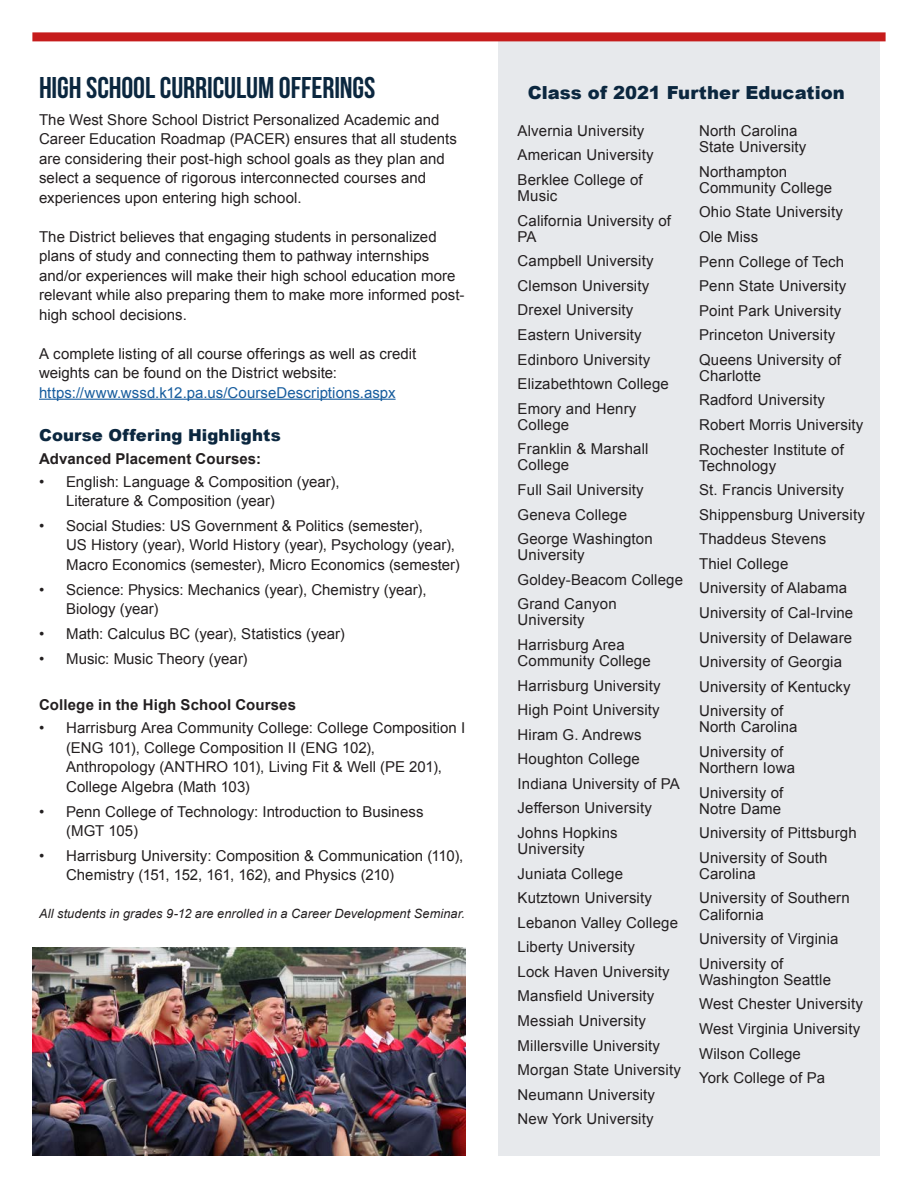
<style>
.page{position:relative;width:918px;height:1188px;background:#fff}
.page>*{position:absolute;margin:0;border:0;box-sizing:border-box;transform-origin:0 0}
.Headline{font:700 30px "Bebas Neue";letter-spacing:-.005em;color:#0b273f}
.Headline-2{font:900 18px "Arial";letter-spacing:.005em;color:#0b273f}
.Headline-3{font:900 16.5px "Arial";letter-spacing:.01em;color:#0b273f}
.Body_Text{font:15px/19.5px "Arial";letter-spacing:.01em;color:#231f20}
.Body_Text-2{font:700 15px "Arial";letter-spacing:.01em;color:#231f20}
.Body_Text-3{font:15px "Arial";letter-spacing:.005em;color:#175d9e}
.Body_Text-4{font:italic 12.75px "Arial";letter-spacing:.01em;color:#231f20}
</style>
<div class="page">
<div style="left:499px;top:37px;width:381px;height:1119px;background:#e7e9ec"></div>
<hr style="left:39px;top:399px;width:357px;height:1px;background:#175d9e">
<div style="left:32px;top:32px;width:854px;height:9px;background:#c61c1c"></div>
<img style="left:32px;top:947px;width:433px;height:209px">
<p class="Headline" style="left:39px;top:72px;width:338px">HIGH SCHOOL CURRICULUM OFFERINGS</p>
<p class="Body_Text" style="left:39px;top:110px;width:419px">The West Shore School District Personalized Academic and Career Education Roadmap (PACER) ensures that all students are considering their post-high school goals as they plan and select a sequence of rigorous interconnected courses and experiences upon entering high school.</p>
<p class="Body_Text" style="left:39px;top:227px;width:427px">The District believes that engaging students in personalized plans of study and connecting them to pathway internships and/or experiences will make their high school education more relevant while also preparing them to make more informed post&shy;high school decisions.</p>
<p class="Body_Text" style="left:39px;top:344px;width:379px">A complete listing of all course offerings as well as credit weights can be found on the District website:</p>
<p class="Body_Text-3" style="left:39px;top:383px;width:358px">https://www.wssd.k12.pa.us/CourseDescriptions.aspx</p>
<p class="Headline-3" style="left:39px;top:423px;width:243px">Course Offering Highlights</p>
<p class="Body_Text-2" style="left:39px;top:448px;width:223px">Advanced Placement Courses:</p>
<p class="Body_Text" style="left:66px;top:472px;width:275px;text-indent:-27px">• English: Language &amp; Composition (year),<br>Literature &amp; Composition (year)</p>
<p class="Body_Text" style="left:66px;top:516px;width:395px;text-indent:-27px">• Social Studies: US Government &amp; Politics (semester),<br>US History (year), World History (year), Psychology (year),<br>Macro Economics (semester), Micro Economics (semester)</p>
<p class="Body_Text" style="left:66px;top:580px;width:362px;text-indent:-27px">• Science: Physics: Mechanics (year), Chemistry (year),<br>Biology (year)</p>
<p class="Body_Text" style="left:39px;top:624px;width:307px">• Math: Calculus BC (year), Statistics (year)</p>
<p class="Body_Text" style="left:39px;top:649px;width:210px">• Music: Music Theory (year)</p>
<p class="Body_Text-2" style="left:39px;top:695px;width:259px">College in the High School Courses</p>
<p class="Body_Text" style="left:66px;top:718px;width:401px;text-indent:-27px">• Harrisburg Area Community College: College Composition I (ENG 101), College Composition II (ENG 102), Anthropology (ANTHRO 101), Living Fit &amp; Well (PE 201), College Algebra (Math 103)</p>
<p class="Body_Text" style="left:66px;top:802px;width:359px;text-indent:-27px">• Penn College of Technology: Introduction to Business (MGT 105)</p>
<p class="Body_Text" style="left:66px;top:846px;width:399px;text-indent:-27px">• Harrisburg University: Composition &amp; Communication (110),<br>Chemistry (151, 152, 161, 162), and Physics (210)</p>
<p class="Body_Text-4" style="left:39px;top:906px;width:427px">All students in grades 9-12 are enrolled in a Career Development Seminar.</p>
<p class="Headline-2" style="left:528px;top:80px;width:319px">Class of 2021 Further Education</p>
<p class="Body_Text" style="left:518px;top:121px;width:128px">Alvernia University</p>
<p class="Body_Text" style="left:518px;top:146px;width:138px">American University</p>
<p class="Body_Text" style="left:518px;top:172px;width:127px;line-height:16.2px">Berklee College of<br>Music</p>
<p class="Body_Text" style="left:518px;top:212px;width:155px;line-height:16.2px">California University of<br>PA</p>
<p class="Body_Text" style="left:518px;top:251px;width:138px">Campbell University</p>
<p class="Body_Text" style="left:518px;top:276px;width:133px">Clemson University</p>
<p class="Body_Text" style="left:518px;top:301px;width:117px">Drexel University</p>
<p class="Body_Text" style="left:518px;top:325px;width:126px">Eastern University</p>
<p class="Body_Text" style="left:518px;top:350px;width:134px">Edinboro University</p>
<p class="Body_Text" style="left:518px;top:374px;width:153px">Elizabethtown College</p>
<p class="Body_Text" style="left:518px;top:400px;width:120px;line-height:16.2px">Emory and Henry<br>College</p>
<p class="Body_Text" style="left:518px;top:441px;width:133px;line-height:16.2px">Franklin &amp; Marshall<br>College</p>
<p class="Body_Text" style="left:518px;top:480px;width:128px">Full Sail University</p>
<p class="Body_Text" style="left:518px;top:505px;width:111px">Geneva College</p>
<p class="Body_Text" style="left:518px;top:531px;width:137px;line-height:16.2px">George Washington<br>University</p>
<p class="Body_Text" style="left:518px;top:570px;width:167px">Goldey-Beacom College</p>
<p class="Body_Text" style="left:518px;top:596px;width:101px;line-height:16.2px">Grand Canyon<br>University</p>
<p class="Body_Text" style="left:518px;top:637px;width:135px;line-height:16.2px">Harrisburg Area<br>Community College</p>
<p class="Body_Text" style="left:518px;top:676px;width:145px">Harrisburg University</p>
<p class="Body_Text" style="left:518px;top:700px;width:144px">High Point University</p>
<p class="Body_Text" style="left:518px;top:725px;width:125px">Hiram G. Andrews</p>
<p class="Body_Text" style="left:518px;top:750px;width:124px">Houghton College</p>
<p class="Body_Text" style="left:518px;top:774px;width:164px">Indiana University of PA</p>
<p class="Body_Text" style="left:518px;top:799px;width:136px">Jefferson University</p>
<p class="Body_Text" style="left:518px;top:825px;width:102px;line-height:16.2px">Johns Hopkins<br>University</p>
<p class="Body_Text" style="left:518px;top:864px;width:107px">Juniata College</p>
<p class="Body_Text" style="left:518px;top:888px;width:136px">Kutztown University</p>
<p class="Body_Text" style="left:518px;top:913px;width:162px">Lebanon Valley College</p>
<p class="Body_Text" style="left:518px;top:938px;width:119px">Liberty University</p>
<p class="Body_Text" style="left:518px;top:962px;width:154px">Lock Haven University</p>
<p class="Body_Text" style="left:518px;top:987px;width:138px">Mansfield University</p>
<p class="Body_Text" style="left:518px;top:1011px;width:130px">Messiah University</p>
<p class="Body_Text" style="left:518px;top:1036px;width:144px">Millersville University</p>
<p class="Body_Text" style="left:518px;top:1060px;width:165px">Morgan State University</p>
<p class="Body_Text" style="left:518px;top:1085px;width:139px">Neumann University</p>
<p class="Body_Text" style="left:518px;top:1109px;width:138px">New York University</p>
<p class="Body_Text" style="left:699px;top:123px;width:109px;line-height:16.2px">North Carolina<br>State University</p>
<p class="Body_Text" style="left:699px;top:164px;width:135px;line-height:16.2px">Northampton<br>Community College</p>
<p class="Body_Text" style="left:699px;top:203px;width:145px">Ohio State University</p>
<p class="Body_Text" style="left:699px;top:227px;width:61px">Ole Miss</p>
<p class="Body_Text" style="left:699px;top:252px;width:147px">Penn College of Tech</p>
<p class="Body_Text" style="left:699px;top:276px;width:149px">Penn State University</p>
<p class="Body_Text" style="left:699px;top:301px;width:144px">Point Park University</p>
<p class="Body_Text" style="left:699px;top:325px;width:138px">Princeton University</p>
<p class="Body_Text" style="left:699px;top:352px;width:144px;line-height:16.2px">Queens University of<br>Charlotte</p>
<p class="Body_Text" style="left:699px;top:391px;width:127px">Radford University</p>
<p class="Body_Text" style="left:699px;top:415px;width:166px">Robert Morris University</p>
<p class="Body_Text" style="left:699px;top:441px;width:146px;line-height:16.2px">Rochester Institute of<br>Technology</p>
<p class="Body_Text" style="left:699px;top:480px;width:146px">St. Francis University</p>
<p class="Body_Text" style="left:699px;top:505px;width:167px">Shippensburg University</p>
<p class="Body_Text" style="left:699px;top:529px;width:129px">Thaddeus Stevens</p>
<p class="Body_Text" style="left:699px;top:554px;width:91px">Thiel College</p>
<p class="Body_Text" style="left:699px;top:579px;width:150px">University of Alabama</p>
<p class="Body_Text" style="left:699px;top:603px;width:156px">University of Cal-Irvine</p>
<p class="Body_Text" style="left:699px;top:628px;width:155px">University of Delaware</p>
<p class="Body_Text" style="left:699px;top:652px;width:145px">University of Georgia</p>
<p class="Body_Text" style="left:699px;top:677px;width:153px">University of Kentucky</p>
<p class="Body_Text" style="left:699px;top:703px;width:100px;line-height:16.2px">University of<br>North Carolina</p>
<p class="Body_Text" style="left:699px;top:744px;width:97px;line-height:16.2px">University of<br>Northern Iowa</p>
<p class="Body_Text" style="left:699px;top:784px;width:86px;line-height:16.2px">University of<br>Notre Dame</p>
<p class="Body_Text" style="left:699px;top:823px;width:159px">University of Pittsburgh</p>
<p class="Body_Text" style="left:699px;top:850px;width:130px;line-height:16.2px">University of South<br>Carolina</p>
<p class="Body_Text" style="left:699px;top:890px;width:152px;line-height:16.2px">University of Southern<br>California</p>
<p class="Body_Text" style="left:699px;top:929px;width:141px">University of Virginia</p>
<p class="Body_Text" style="left:699px;top:956px;width:134px;line-height:16.2px">University of<br>Washington Seattle</p>
<p class="Body_Text" style="left:699px;top:995px;width:165px">West Chester University</p>
<p class="Body_Text" style="left:699px;top:1019px;width:163px">West Virginia University</p>
<p class="Body_Text" style="left:699px;top:1044px;width:103px">Wilson College</p>
<p class="Body_Text" style="left:699px;top:1068px;width:128px">York College of Pa</p>
</div>
